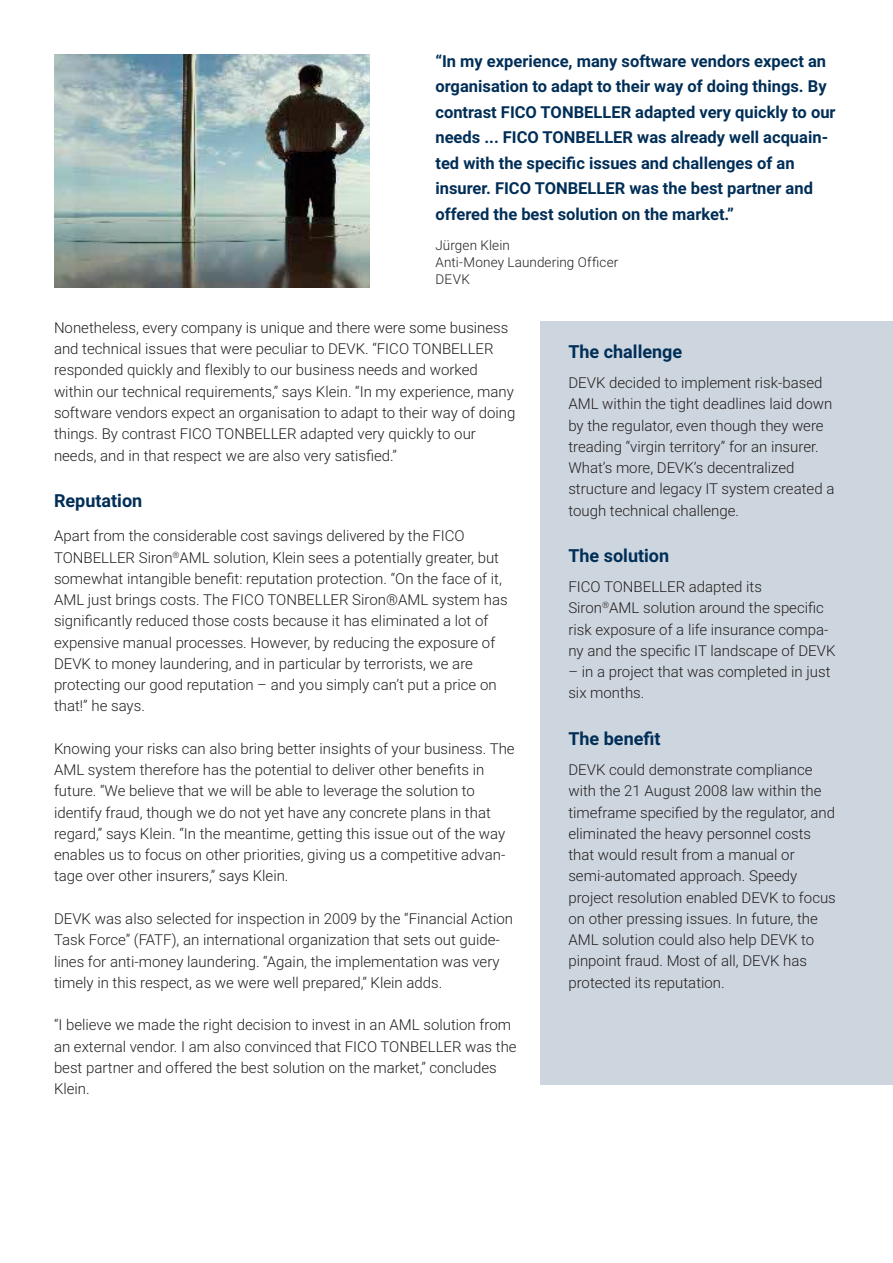
<style>
.page{position:relative;width:893px;height:1263px;background:#fff}
.page>*{position:absolute;margin:0;border:0;box-sizing:border-box;transform-origin:0 0}
.t1{font:700 18px "Roboto";color:#002e57}
.t2{font:700 16.5px/25.5px "Roboto";color:#002e57}
.t3{font:300 15px/21.3px "Roboto";color:#231f20}
.t4{font:300 13.5px/17px "Roboto";letter-spacing:.01em;color:#231f20}
</style>
<div class="page">
<img style="left:54px;top:54px;width:315px;height:234px">
<div style="left:540px;top:321px;width:353px;height:763px;background:#cdd6de"></div>
<p class="t2" style="left:435px;top:48px;width:402px">“In my experience, many software vendors expect an organisation to adapt to their way of doing things. By contrast FICO TONBELLER adapted very quickly to our needs ... FICO TONBELLER was already well acquain&shy;ted with the specific issues and challenges of an insurer. FICO TONBELLER was the best partner and offered the best solution on the market.”</p>
<p class="t4" style="left:435px;top:236px;width:184px">Jürgen Klein<br>Anti-Money Laundering Officer<br>DEVK</p>
<p class="t3" style="left:54px;top:316px;width:463px">Nonetheless, every company is unique and there were some business and technical issues that were peculiar to DEVK. “FICO TONBELLER responded quickly and flexibly to our business needs and worked within our technical requirements,” says Klein. “In my experience, many software vendors expect an organisation to adapt to their way of doing things. By contrast FICO TONBELLER adapted very quickly to our needs, and in that respect we are also very satisfied.”</p>
<p class="t1" style="left:54px;top:488px;width:90px">Reputation</p>
<p class="t3" style="left:54px;top:525px;width:455px">Apart from the considerable cost savings delivered by the FICO TONBELLER Siron<sup>®</sup>AML solution, Klein sees a potentially greater, but somewhat intangible benefit: reputation protection. “On the face of it, AML just brings costs. The FICO TONBELLER Siron®AML system has significantly reduced those costs because it has eliminated a lot of expensive manual processes. However, by reducing the exposure of DEVK to money laundering, and in particular by terrorists, we are protecting our good reputation – and you simply can’t put a price on that!” he says.</p>
<p class="t3" style="left:54px;top:737px;width:462px">Knowing your risks can also bring better insights of your business. The AML system therefore has the potential to deliver other benefits in future. “We believe that we will be able to leverage the solution to identify fraud, though we do not yet have any concrete plans in that regard,” says Klein. “In the meantime, getting this issue out of the way enables us to focus on other priorities, giving us a competitive advan&shy;tage over other insurers,” says Klein.</p>
<p class="t3" style="left:54px;top:907px;width:461px">DEVK was also selected for inspection in 2009 by the “Financial Action Task Force” (FATF), an international organization that sets out guide&shy;lines for anti-money laundering. “Again, the implementation was very timely in this respect, as we were well prepared,” Klein adds.</p>
<p class="t3" style="left:54px;top:1014px;width:464px">“I believe we made the right decision to invest in an AML solution from an external vendor. I am also convinced that FICO TONBELLER was the best partner and offered the best solution on the market,” concludes Klein.</p>
<p class="t1" style="left:568px;top:339px;width:115px">The challenge</p>
<p class="t3" style="left:568px;top:371px;width:267px">DEVK decided to implement risk-based AML within the tight deadlines laid down by the regulator, even though they were treading “virgin territory” for an insurer.<br>What’s more, DEVK’s decentralized structure and legacy IT system created a tough technical challenge.</p>
<p class="t1" style="left:568px;top:543px;width:102px">The solution</p>
<p class="t3" style="left:568px;top:576px;width:269px">FICO TONBELLER adapted its Siron<sup>®</sup>AML solution around the specific risk exposure of a life insurance compa&shy;ny and the specific IT landscape of DEVK</p>
<p class="t3" style="left:568px;top:661px;width:264px">– in a project that was completed in just six months.</p>
<p class="t1" style="left:568px;top:726px;width:94px">The benefit</p>
<p class="t3" style="left:568px;top:758px;width:269px">DEVK could demonstrate compliance with the 21 August 2008 law within the timeframe specified by the regulator, and eliminated the heavy personnel costs that would result from a manual or semi-automated approach. Speedy project resolution enabled DEVK to focus on other pressing issues. In future, the AML solution could also help DEVK to pinpoint fraud. Most of all, DEVK has protected its reputation.</p>
</div>
